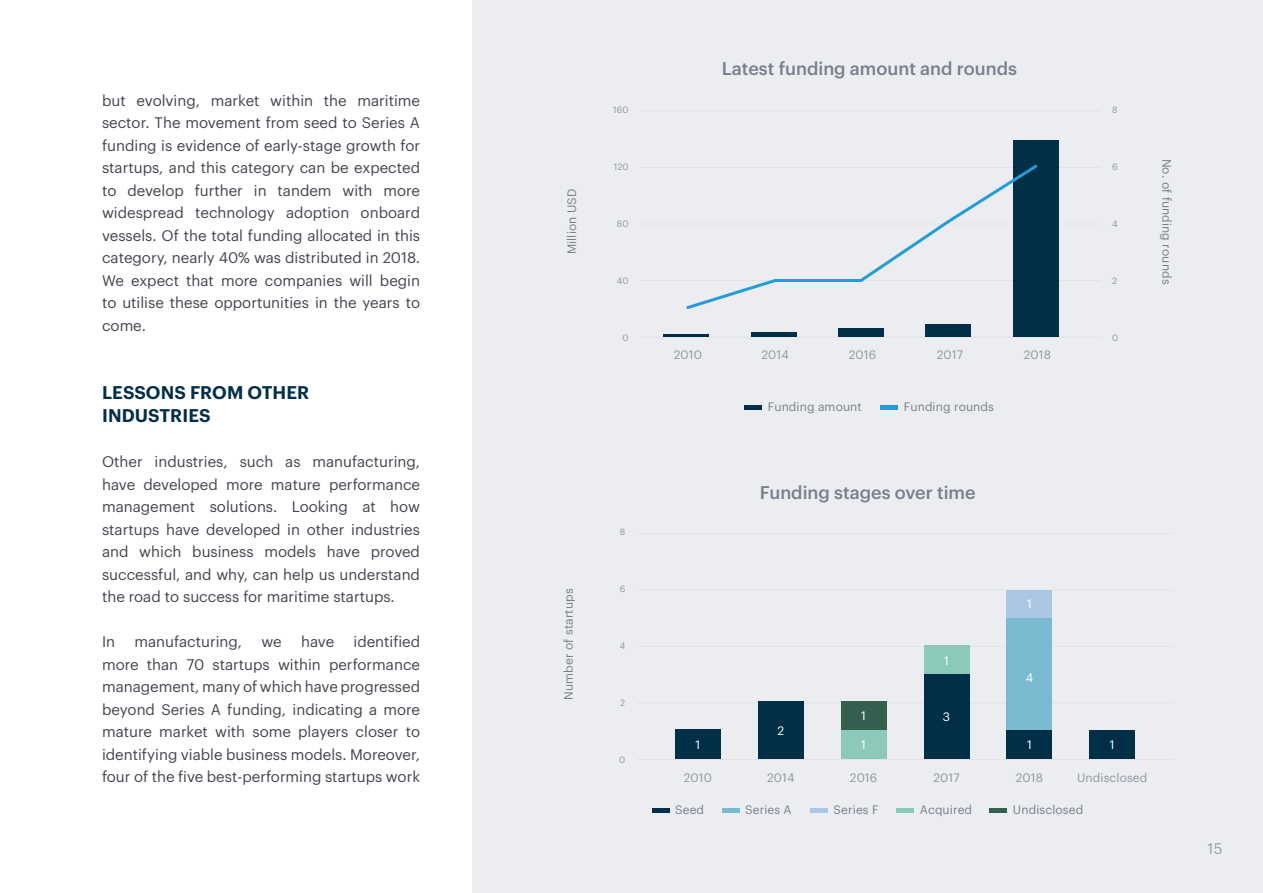
<style>
.page{position:relative;width:1263px;height:893px;background:#fff}
.page>*{position:absolute;margin:0;border:0;box-sizing:border-box;transform-origin:0 0}
.t1{font:500 18px "Graphik";color:#787e8a}
.t2{font:600 18px/23.2px "Graphik";letter-spacing:.005em;color:#032f48}
.t3{font:15px/22.5px "Graphik";color:#42454e;text-align:justify}
.t4{font:15px "Graphik";color:#9b9ea7}
.t5{font:12px "Graphik";letter-spacing:.01em;color:#787e8a}
.t6{font:12px "Graphik";letter-spacing:.01em;color:#91969f}
.t7{font:12px "Graphik";color:#fff}
.t8{font:9px "Graphik";letter-spacing:.01em;color:#91969f}
</style>
<div class="page">
<div style="left:472px;top:0;width:791px;height:893px;background:#ecedf1"></div>
<hr style="left:640px;top:337px;width:460px;height:1px;background:#cccccb">
<hr style="left:640px;top:280px;width:460px;height:1px;background:#cccccb">
<hr style="left:640px;top:224px;width:460px;height:1px;background:#cccccb">
<hr style="left:640px;top:167px;width:460px;height:1px;background:#cccccb">
<hr style="left:640px;top:111px;width:460px;height:1px;background:#cccccb">
<hr style="left:664px;top:334px;width:45px;height:3px;background:#012f47">
<div style="left:751px;top:332px;width:45px;height:5px;background:#012f47"></div>
<div style="left:838px;top:328px;width:46px;height:9px;background:#012f47"></div>
<div style="left:926px;top:325px;width:45px;height:12px;background:#012f47"></div>
<div style="left:1013px;top:140px;width:45px;height:197px;background:#012f47"></div>
<svg style="left:684px;top:164px;width:354px;height:145px"></svg>
<div style="left:745px;top:405px;width:17px;height:5px;background:#012f47"></div>
<div style="left:881px;top:405px;width:17px;height:5px;background:#239cd7"></div>
<hr style="left:637px;top:759px;width:536px;height:1px;background:#cccccb">
<hr style="left:637px;top:702px;width:536px;height:1px;background:#cccccb">
<hr style="left:637px;top:646px;width:536px;height:1px;background:#cccccb">
<hr style="left:637px;top:590px;width:536px;height:1px;background:#cccccb">
<hr style="left:637px;top:533px;width:536px;height:1px;background:#cccccb">
<div style="left:675px;top:730px;width:45px;height:29px;background:#012f47"></div>
<div style="left:758px;top:702px;width:45px;height:57px;background:#012f47"></div>
<div style="left:841px;top:730px;width:45px;height:29px;background:#8dc9ba"></div>
<div style="left:841px;top:702px;width:45px;height:28px;background:#356050"></div>
<div style="left:924px;top:674px;width:45px;height:85px;background:#012f47"></div>
<div style="left:924px;top:645px;width:45px;height:29px;background:#8dc9ba"></div>
<div style="left:1007px;top:730px;width:45px;height:29px;background:#012f47"></div>
<div style="left:1007px;top:617px;width:45px;height:113px;background:#7ab9d0"></div>
<div style="left:1007px;top:590px;width:45px;height:27px;background:#a9c7e2"></div>
<div style="left:1090px;top:730px;width:45px;height:29px;background:#012f47"></div>
<hr style="left:652px;top:808px;width:17px;height:4px;background:#012f47">
<hr style="left:722px;top:808px;width:17px;height:4px;background:#7ab9d0">
<hr style="left:810px;top:808px;width:17px;height:4px;background:#a9c7e2">
<hr style="left:897px;top:808px;width:17px;height:4px;background:#8dc9ba">
<hr style="left:990px;top:808px;width:17px;height:4px;background:#356050">
<p class="t3" style="left:102px;top:88px;width:320px;text-align:left">but evolving, market within the maritime sector. The movement from seed to Series A funding is evidence of early-stage growth for startups, and this category can be expected to develop further in tandem with more widespread technology adoption onboard vessels. Of the total funding allocated in this category, nearly 40% was distributed in 2018.<br>We expect that more companies will begin to utilise these opportunities in the years to come.</p>
<p class="t2" style="left:102px;top:379px;width:209px">LESSONS FROM OTHER<br>INDUSTRIES</p>
<p class="t3" style="left:102px;top:449px;width:319px">Other industries, such as manufacturing, have developed more mature performance management solutions. Looking at how startups have developed in other industries and which business models have proved successful, and why, can help us understand the road to success for maritime startups.</p>
<p class="t3" style="left:102px;top:629px;width:15px">In</p>
<p class="t3" style="left:134px;top:629px;width:109px">manufacturing,</p>
<p class="t3" style="left:261px;top:629px;width:22px">we</p>
<p class="t3" style="left:301px;top:629px;width:35px">have</p>
<p class="t3" style="left:102px;top:629px;width:320px;text-indent:251px">identified more than 70 startups within performance management, many of which have progressed beyond Series A funding, indicating a more mature market with some players closer to identifying viable business models. Moreover, four of the five best-performing startups work</p>
<p class="t5" style="left:563px;top:254px;width:67px;rotate:-90deg">Million USD</p>
<p class="t8" style="left:613px;top:102px;width:17px">160</p>
<p class="t8" style="left:614px;top:159px;width:16px">120</p>
<p class="t8" style="left:617px;top:216px;width:13px">80</p>
<p class="t8" style="left:617px;top:273px;width:13px">40</p>
<p class="t8" style="left:622px;top:330px;width:8px">0</p>
<p class="t5" style="left:559px;top:700px;width:113px;rotate:-90deg">Number of startups</p>
<p class="t8" style="left:620px;top:525px;width:7px">8</p>
<p class="t8" style="left:620px;top:582px;width:7px">6</p>
<p class="t8" style="left:620px;top:639px;width:7px">4</p>
<p class="t8" style="left:620px;top:696px;width:6px">2</p>
<p class="t8" style="left:619px;top:753px;width:8px">0</p>
<p class="t1" style="left:722px;top:55px;width:297px">Latest funding amount and rounds</p>
<p class="t6" style="left:674px;top:346px;width:30px">2010</p>
<p class="t6" style="left:761px;top:346px;width:29px">2014</p>
<p class="t6" style="left:849px;top:346px;width:29px">2016</p>
<p class="t6" style="left:937px;top:346px;width:28px">2017</p>
<p class="t6" style="left:1024px;top:346px;width:29px">2018</p>
<p class="t5" style="left:768px;top:398px;width:96px">Funding amount</p>
<p class="t5" style="left:904px;top:398px;width:92px">Funding rounds</p>
<p class="t1" style="left:760px;top:479px;width:217px">Funding stages over time</p>
<p class="t8" style="left:1112px;top:102px;width:7px">8</p>
<p class="t8" style="left:1112px;top:159px;width:7px">6</p>
<p class="t8" style="left:1112px;top:216px;width:7px">4</p>
<p class="t8" style="left:1112px;top:273px;width:6px">2</p>
<p class="t8" style="left:1112px;top:330px;width:8px">0</p>
<p class="t5" style="left:1176px;top:159px;width:127px;rotate:90deg">No . of funding rounds</p>
<p class="t7" style="left:695px;top:735px;width:6px">1</p>
<p class="t6" style="left:684px;top:768px;width:30px">2010</p>
<p class="t7" style="left:777px;top:721px;width:8px">2</p>
<p class="t7" style="left:861px;top:707px;width:6px">1</p>
<p class="t7" style="left:861px;top:735px;width:6px">1</p>
<p class="t7" style="left:944px;top:651px;width:6px">1</p>
<p class="t7" style="left:943px;top:708px;width:9px">3</p>
<p class="t7" style="left:1027px;top:595px;width:6px">1</p>
<p class="t7" style="left:1026px;top:669px;width:9px">4</p>
<p class="t7" style="left:1027px;top:736px;width:6px">1</p>
<p class="t7" style="left:1110px;top:736px;width:6px">1</p>
<p class="t6" style="left:767px;top:768px;width:29px">2014</p>
<p class="t6" style="left:850px;top:768px;width:29px">2016</p>
<p class="t6" style="left:933px;top:768px;width:28px">2017</p>
<p class="t6" style="left:1016px;top:768px;width:29px">2018</p>
<p class="t6" style="left:1077px;top:768px;width:72px">Undisclosed</p>
<p class="t5" style="left:675px;top:801px;width:31px">Seed</p>
<p class="t5" style="left:745px;top:801px;width:48px">Series A</p>
<p class="t5" style="left:833px;top:801px;width:47px">Series F</p>
<p class="t5" style="left:920px;top:801px;width:54px">Acquired</p>
<p class="t5" style="left:1013px;top:801px;width:72px">Undisclosed</p>
<p class="t4" style="left:1207px;top:837px;width:16px">15</p>
</div>
